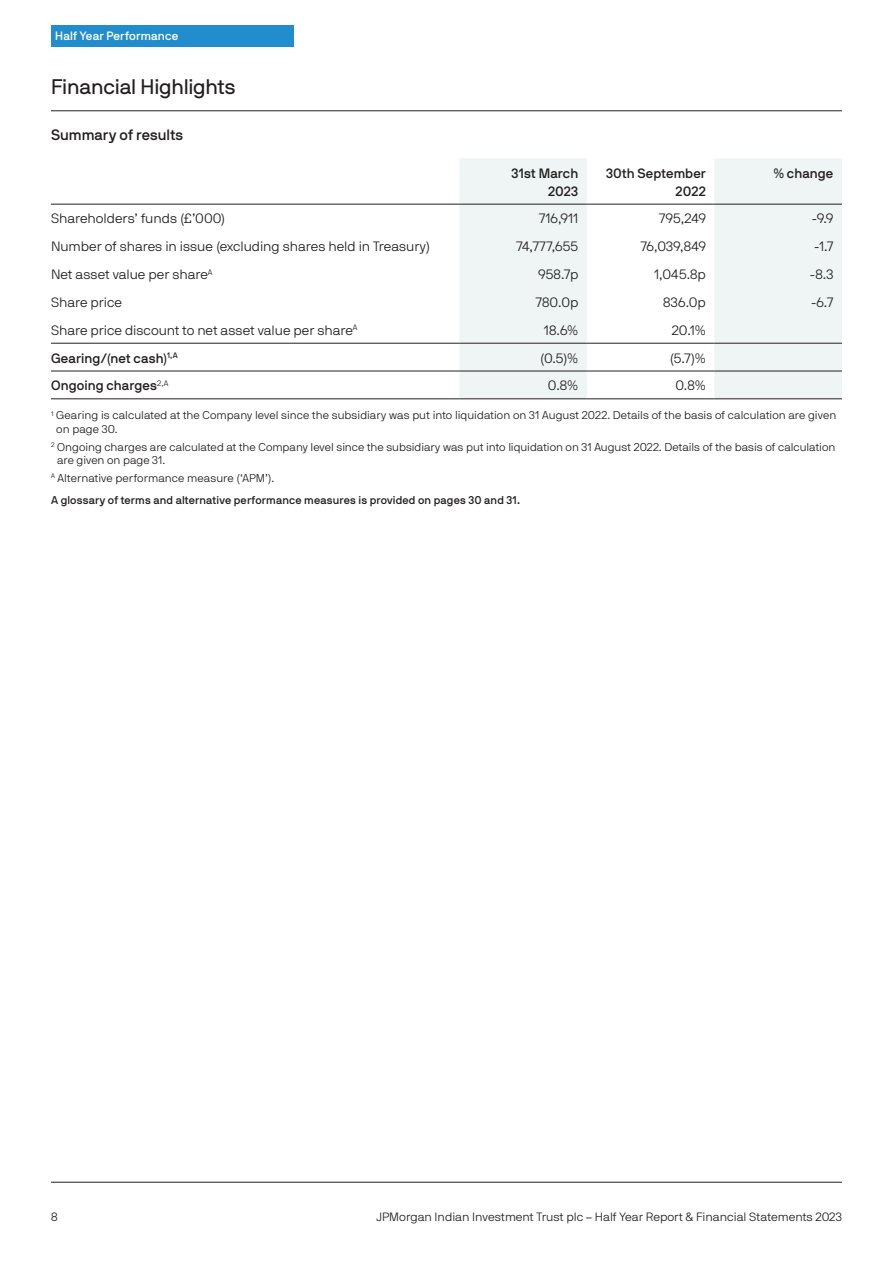
<style>
.page{position:relative;width:893px;height:1263px;background:#fff}
.page>*{position:absolute;margin:0;border:0;box-sizing:border-box;transform-origin:0 0}
.t1{font:21px "JPMAM Pro Reg";letter-spacing:-.01em;color:#231f20}
.t2{font:15px "JPMAM Pro Med";letter-spacing:.005em;color:#231f20}
.t3{font:13.5px "JPMAM Pro Lig";color:#231f20}
.t4{font:13.5px/18px "JPMAM Pro Med";letter-spacing:.005em;color:#231f20;text-align:right}
.t5{font:12px "JPMAM Pro Lig";color:#231f20}
.t6{font:12px "JPMAM Pro Med";letter-spacing:.01em;color:#fff}
.t7{font:11.25px/13.5px "JPMAM Pro Lig";letter-spacing:.005em;color:#231f20}
.t8{font:11.25px "JPMAM Pro Med";letter-spacing:.015em;color:#231f20}
</style>
<div class="page">
<hr style="left:51px;top:1182px;width:791px;height:1px;background:#231f20">
<hr style="left:51px;top:111px;width:791px;height:1px;background:#231f20">
<svg style="left:459px;top:158px;width:383px;height:241px;fill:#eff5f4"></svg>
<hr style="left:51px;top:204px;width:408px;height:1px;background:#231f20">
<hr style="left:51px;top:371px;width:408px;height:1px;background:#231f20">
<hr style="left:459px;top:371px;width:128px;height:1px;background:#231f20">
<hr style="left:587px;top:371px;width:127px;height:1px;background:#231f20">
<hr style="left:714px;top:371px;width:128px;height:1px;background:#231f20">
<hr style="left:51px;top:399px;width:408px;height:1px;background:#231f20">
<hr style="left:459px;top:399px;width:128px;height:1px;background:#231f20">
<hr style="left:587px;top:399px;width:127px;height:1px;background:#231f20">
<hr style="left:714px;top:399px;width:128px;height:1px;background:#231f20">
<hr style="left:459px;top:204px;width:128px;height:1px;background:#231f20">
<hr style="left:587px;top:204px;width:127px;height:1px;background:#231f20">
<hr style="left:714px;top:204px;width:128px;height:1px;background:#231f20">
<hr style="left:51px;top:343px;width:408px;height:1px;background:#231f20">
<hr style="left:459px;top:343px;width:128px;height:1px;background:#231f20">
<hr style="left:587px;top:343px;width:127px;height:1px;background:#231f20">
<hr style="left:714px;top:343px;width:128px;height:1px;background:#231f20">
<div style="left:51px;top:26px;width:242px;height:21px;background:#228dcd"></div>
<p class="t6" style="left:55px;top:29px;width:125px">Half Year Performance</p>
<h1 class="t1" style="left:51px;top:74px;width:186px">Financial Highlights</h1>
<h2 class="t2" style="left:51px;top:126px;width:134px">Summary of results</h2>
<p class="t4" style="left:512px;top:164px;width:68px">31st March<br>2023</p>
<p class="t4" style="left:606px;top:164px;width:101px">30th September<br>2022</p>
<p class="t4" style="left:773px;top:164px;width:62px">% change</p>
<p class="t3" style="left:51px;top:211px;width:176px">Shareholders’ funds (£’000)</p>
<p class="t3" style="left:539px;top:211px;width:41px">716,911</p>
<p class="t3" style="left:659px;top:211px;width:48px">795,249</p>
<p class="t3" style="left:812px;top:211px;width:23px">-9.9</p>
<p class="t3" style="left:51px;top:239px;width:381px">Number of shares in issue (excluding shares held in Treasury)</p>
<p class="t3" style="left:516px;top:239px;width:63px">74,777,655</p>
<p class="t3" style="left:641px;top:239px;width:67px">76,039,849</p>
<p class="t3" style="left:814px;top:239px;width:21px">-1.7</p>
<p class="t3" style="left:51px;top:267px;width:163px">Net asset value per share<sup>A</sup></p>
<p class="t3" style="left:538px;top:267px;width:42px">958.7p</p>
<p class="t3" style="left:654px;top:267px;width:53px">1,045.8p</p>
<p class="t3" style="left:810px;top:267px;width:25px">-8.3</p>
<p class="t3" style="left:51px;top:294px;width:73px">Share price</p>
<p class="t3" style="left:536px;top:294px;width:44px">780.0p</p>
<p class="t3" style="left:663px;top:294px;width:44px">836.0p</p>
<p class="t3" style="left:811px;top:294px;width:24px">-6.7</p>
<p class="t3" style="left:51px;top:322px;width:308px">Share price discount to net asset value per share<sup>A</sup></p>
<p class="t3" style="left:544px;top:322px;width:36px">18.6%</p>
<p class="t3" style="left:672px;top:322px;width:36px">20.1%</p>
<p class="t4" style="left:51px;top:349px;width:128px">Gearing/(net cash)<sup>1,A</sup></p>
<p class="t3" style="left:540px;top:350px;width:40px">(0.5)%</p>
<p class="t3" style="left:670px;top:350px;width:38px">(5.7)%</p>
<p class="t4" style="left:51px;top:376px;width:119px">Ongoing charges<sup>2,A</sup></p>
<p class="t3" style="left:548px;top:378px;width:32px">0.8%</p>
<p class="t3" style="left:675px;top:378px;width:32px">0.8%</p>
<p class="t7" style="left:56px;top:408px;width:781px;text-indent:-5px"><sup>1</sup> Gearing is calculated at the Company level since the subsidiary was put into liquidation on 31 August 2022. Details of the basis of calculation are given on page 30.</p>
<p class="t7" style="left:57px;top:440px;width:780px;text-indent:-6px"><sup>2</sup> Ongoing charges are calculated at the Company level since the subsidiary was put into liquidation on 31 August 2022. Details of the basis of calculation are given on page 31.</p>
<p class="t7" style="left:51px;top:471px;width:225px"><sup>A</sup> Alternative performance measure (‘APM’).</p>
<p class="t8" style="left:51px;top:493px;width:471px">A glossary of terms and alternative performance measures is provided on pages 30 and 31.</p>
<p class="t5" style="left:51px;top:1210px;width:8px">8</p>
<p class="t5" style="left:376px;top:1210px;width:467px">JPMorgan Indian Investment Trust plc – Half Year Report &amp; Financial Statements 2023</p>
</div>
